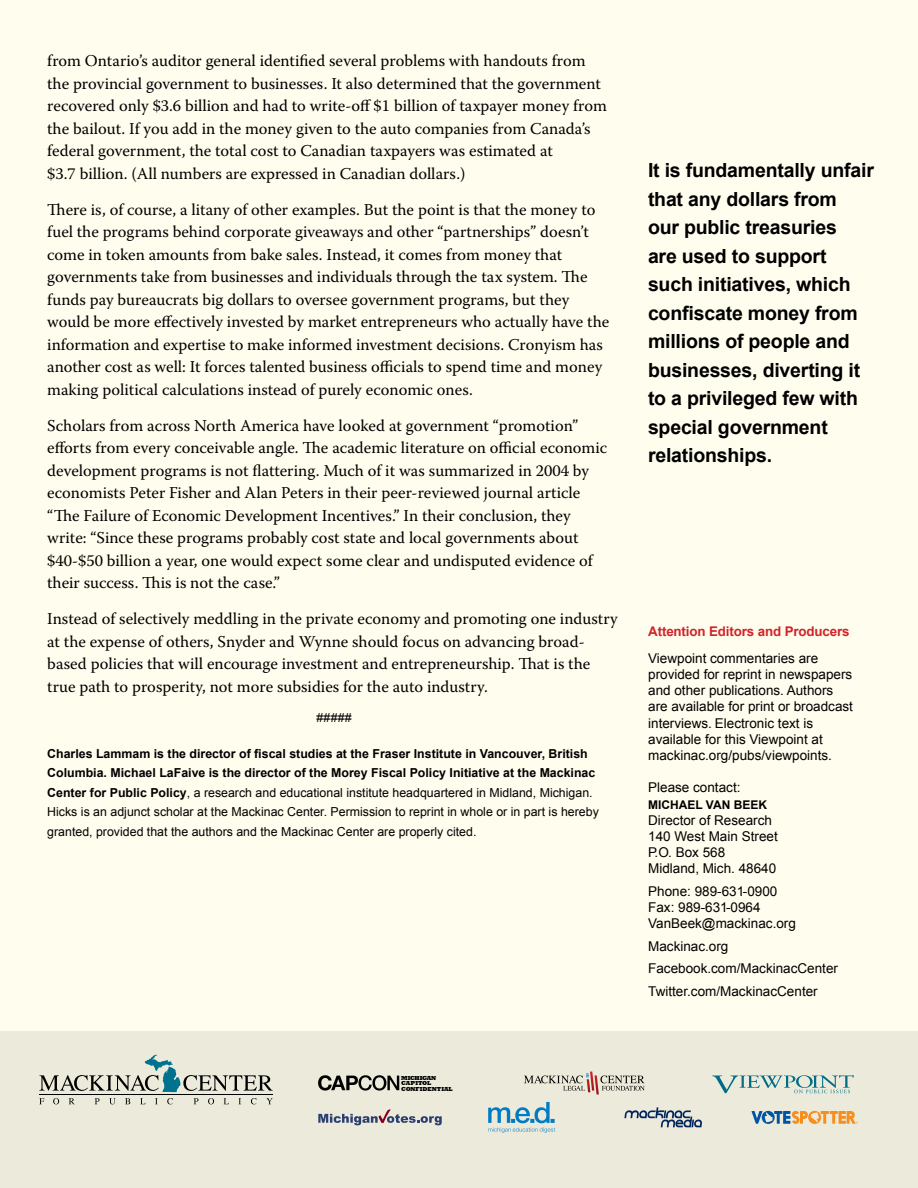
<style>
.page{position:relative;width:918px;height:1188px;background:#fffdee}
.page>*{position:absolute;margin:0;border:0;box-sizing:border-box;transform-origin:0 0}
.t1{font:700 19.5px/28.5px "Arial";letter-spacing:-.01em;color:#000}
.t2{font:16.5px/22.5px "Warnock Pro";color:#000}
.t3{font:13.5px/16.2px "Arial";color:#000}
.t4{font:700 13.35px "Arial";letter-spacing:-.01em;color:#d2232a}
.t5{font:12.3px/19.5px "Arial";color:#000}
.t6{font:700 12px "Arial";color:#000}
.t7{font:800 6px/5.2px "Rockwell";color:#000}
.s1{font-weight:700}
</style>
<div class="page">
<div style="left:0;top:1031px;width:918px;height:157px;background:#ebeadb"></div>
<svg style="left:318px;top:1109px;width:124px;height:16px"></svg>
<svg style="left:712px;top:1075px;width:142px;height:18px"></svg>
<svg style="left:624px;top:1107px;width:78px;height:20px"></svg>
<svg style="left:524px;top:1072px;width:121px;height:22px"></svg>
<svg style="left:318px;top:1075px;width:81px;height:16px"></svg>
<svg style="left:488px;top:1102px;width:67px;height:31px"></svg>
<svg style="left:39px;top:1098px;width:5px;height:6px"></svg>
<svg style="left:53px;top:1098px;width:6px;height:6px"></svg>
<svg style="left:69px;top:1098px;width:5px;height:6px"></svg>
<svg style="left:95px;top:1098px;width:5px;height:6px"></svg>
<svg style="left:109px;top:1098px;width:7px;height:6px"></svg>
<svg style="left:125px;top:1098px;width:5px;height:6px"></svg>
<svg style="left:140px;top:1098px;width:6px;height:6px"></svg>
<svg style="left:155px;top:1098px;width:3px;height:6px"></svg>
<svg style="left:167px;top:1098px;width:6px;height:6px"></svg>
<svg style="left:194px;top:1098px;width:5px;height:6px"></svg>
<svg style="left:208px;top:1098px;width:6px;height:6px"></svg>
<svg style="left:224px;top:1098px;width:5px;height:6px"></svg>
<svg style="left:238px;top:1098px;width:3px;height:6px"></svg>
<svg style="left:251px;top:1098px;width:5px;height:6px"></svg>
<svg style="left:267px;top:1098px;width:6px;height:6px"></svg>
<hr style="left:39px;top:1094px;width:234px;height:1px;background:#000">
<svg style="left:39px;top:1055px;width:234px;height:37px"></svg>
<svg style="left:752px;top:1111px;width:106px;height:13px"></svg>
<p class="t2" style="left:47px;top:49px;width:561px">from Ontario’s auditor general identified several problems with handouts from the provincial government to businesses. It also determined that the government recovered only $3.6 billion and had to write-off $1 billion of taxpayer money from the bailout. If you add in the money given to the auto companies from Canada’s federal government, the total cost to Canadian taxpayers was estimated at<br>$3.7 billion. (All numbers are expressed in Canadian dollars.)</p>
<p class="t2" style="left:47px;top:198px;width:564px">There is, of course, a litany of other examples. But the point is that the money to fuel the programs behind corporate giveaways and other “partnerships” doesn’t come in token amounts from bake sales. Instead, it comes from money that governments take from businesses and individuals through the tax system. The funds pay bureaucrats big dollars to oversee government programs, but they would be more effectively invested by market entrepreneurs who actually have the information and expertise to make informed investment decisions. Cronyism has another cost as well: It forces talented business officials to spend time and money making political calculations instead of purely economic ones.</p>
<p class="t2" style="left:47px;top:414px;width:562px">Scholars from across North America have looked at government “promotion” efforts from every conceivable angle. The academic literature on official economic development programs is not flattering. Much of it was summarized in 2004 by economists Peter Fisher and Alan Peters in their peer-reviewed journal article “The Failure of Economic Development Incentives.” In their conclusion, they write: “Since these programs probably cost state and local governments about $40-$50 billion a year, one would expect some clear and undisputed evidence of their success. This is not the case.”</p>
<p class="t2" style="left:47px;top:607px;width:572px">Instead of selectively meddling in the private economy and promoting one industry at the expense of others, Snyder and Wynne should focus on advancing broad&shy;based policies that will encourage investment and entrepreneurship. That is the true path to prosperity, not more subsidies for the auto industry.</p>
<p class="t5" style="left:316px;top:708px;width:37px">#####</p>
<p class="t5" style="left:47px;top:744px;width:553px"><span class="s1">Charles Lammam is the director of fiscal studies at the Fraser Institute in Vancouver, British Columbia. Michael LaFaive is the director of the Morey Fiscal Policy Initiative at the Mackinac Center for Public Policy</span>, a research and educational institute headquartered in Midland, Michigan.<br>Hicks is an adjunct scholar at the Mackinac Center. Permission to reprint in whole or in part is hereby granted, provided that the authors and the Mackinac Center are properly cited.</p>
<p class="t1" style="left:648px;top:157px;width:227px">It is fundamentally unfair that any dollars from<br>our public treasuries<br>are used to support such initiatives, which confiscate money from millions of people and businesses, diverting it to a privileged few with special government relationships.</p>
<p class="t4" style="left:648px;top:622px;width:203px">Attention Editors and Producers</p>
<p class="t3" style="left:648px;top:650px;width:206px">Viewpoint commentaries are provided for reprint in newspapers and other publications. Authors are available for print or broadcast interviews. Electronic text is available for this Viewpoint at mackinac.org/pubs/viewpoints.</p>
<p class="t3" style="left:648px;top:780px;width:94px">Please contact:</p>
<p class="t6" style="left:648px;top:796px;width:120px">MICHAEL VAN BEEK</p>
<p class="t3" style="left:648px;top:812px;width:131px">Director of Research<br>140 West Main Street<br>P.O. Box 568<br>Midland, Mich. 48640</p>
<p class="t3" style="left:648px;top:883px;width:149px">Phone: 989-631-0900<br>Fax: 989-631-0964<br>VanBeek@mackinac.org</p>
<p class="t3" style="left:648px;top:935px;width:191px;line-height:22.5px">Mackinac.org<br>Facebook.com/MackinacCenter<br>Twitter.com/MackinacCenter</p>
<p class="t7" style="left:401px;top:1075px;width:53px">MICHIGAN<br>CAPITOL<br>CONFIDENTIAL</p>
</div>
